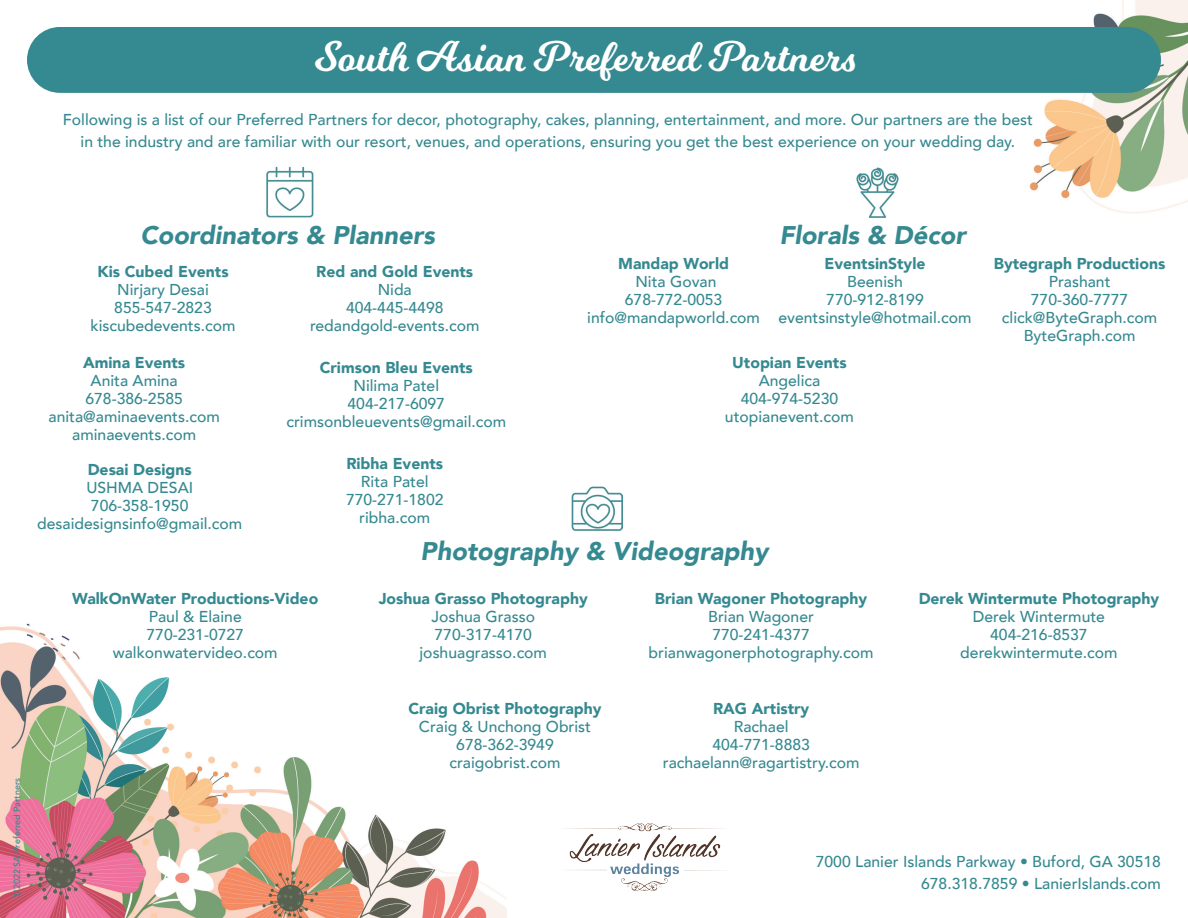
<style>
.page{position:relative;width:1188px;height:918px;background:#fff}
.page>*{position:absolute;margin:0;border:0;box-sizing:border-box;transform-origin:0 0}
.t1{font:42px "Milkshake";color:#fff}
.t2{font:italic 900 25.5px "Avenir";color:#358990}
.t3{font:500 15.75px/18px "Avenir";color:#358990;text-align:center}
.t4{font:900 15.75px/18px "Avenir";color:#358990;text-align:center}
.t5{font:500 9px "Avenir";color:#358990}
.s1{font-weight:900}
.s2{font-weight:500}
</style>
<div class="page">
<img style="left:1029px;top:0;width:159px;height:213px">
<div style="left:27px;top:27px;width:1134px;height:66px;background:#358990;border-radius:33px"></div>
<img style="left:856px;top:167px;width:43px;height:51px">
<img style="left:266px;top:166px;width:48px;height:52px">
<img style="left:571px;top:486px;width:51px;height:45px">
<img style="left:0;top:623px;width:506px;height:295px">
<img style="left:566px;top:823px;width:157px;height:68px">
<p class="t1" style="left:314px;top:27px;width:542px">South Asian Preferred Partners</p>
<p class="t3" style="left:63px;top:107px;width:972px;line-height:22.5px">Following is a list of our Preferred Partners for decor, photography, cakes, planning, entertainment, and more. Our partners are the best in the industry and are familiar with our resort, venues, and operations, ensuring you get the best experience on your wedding day.</p>
<p class="t5" style="left:9px;top:898px;width:121px;rotate:-90deg">3/2022 SA Preferred Partners</p>
<p class="t2" style="left:140px;top:214px;width:296px">Coordinators &amp; Planners</p>
<p class="t4" style="left:97px;top:262px;width:133px">Kis Cubed Events</p>
<p class="t3" style="left:91px;top:280px;width:147px">Nirjary Desai<br>855-547-2823 kiscubedevents.com</p>
<p class="t4" style="left:83px;top:353px;width:104px">Amina Events</p>
<p class="t3" style="left:49px;top:370px;width:173px">Anita Amina<br>678-386-2585 anita@aminaevents.com aminaevents.com</p>
<p class="t4" style="left:88px;top:460px;width:106px">Desai Designs</p>
<p class="t3" style="left:37px;top:477px;width:207px">USHMA DESAI<br>706-358-1950 desaidesignsinfo@gmail.com</p>
<p class="t4" style="left:316px;top:262px;width:158px">Red and Gold Events</p>
<p class="t3" style="left:310px;top:280px;width:171px">Nida<br>404-445-4498 redandgold-events.com</p>
<p class="t4" style="left:320px;top:358px;width:155px">Crimson Bleu Events</p>
<p class="t3" style="left:286px;top:376px;width:221px">Nilima Patel<br>404-217-6097 crimsonbleuevents@gmail.com</p>
<p class="t4" style="left:346px;top:454px;width:98px">Ribha Events</p>
<p class="t3" style="left:346px;top:471px;width:99px">Rita Patel<br>770-271-1802 ribha.com</p>
<p class="t2" style="left:779px;top:214px;width:188px">Florals &amp; Décor</p>
<p class="t4" style="left:618px;top:254px;width:112px">Mandap World</p>
<p class="t4" style="left:825px;top:254px;width:102px">EventsinStyle</p>
<p class="t3" style="left:635px;top:272px;width:83px">Nita Govan</p>
<p class="t3" style="left:847px;top:272px;width:57px">Beenish</p>
<p class="t3" style="left:625px;top:290px;width:99px">678-772-0053</p>
<p class="t3" style="left:587px;top:290px;width:386px;text-align:left;text-indent:239px">770-912-8199 info@mandapworld.com eventsinstyle@hotmail.com</p>
<p class="t4" style="left:732px;top:353px;width:116px">Utopian Events</p>
<p class="t3" style="left:725px;top:371px;width:130px">Angelica<br>404-974-5230 utopianevent.com</p>
<p class="t4" style="left:994px;top:254px;width:173px">Bytegraph Productions</p>
<p class="t3" style="left:1002px;top:272px;width:157px">Prashant<br>770-360-7777 click@ByteGraph.com<br>ByteGraph.com</p>
<p class="t3" style="left:72px;top:589px;width:247px"><span class="s1">WalkOnWater Productions-Video<br></span>Paul &amp; Elaine<br>770-231-0727 walkonwatervideo.com</p>
<p class="t2" style="left:421px;top:530px;width:349px">Photography &amp; Videography</p>
<p class="t3" style="left:379px;top:589px;width:211px"><span class="s1">Joshua Grasso Photography<br></span>Joshua Grasso<br>770-317-4170 joshuagrasso.com</p>
<p class="t3" style="left:655px;top:589px;width:214px"><span class="s1">Brian Wagoner Photography<br></span>Brian Wagoner<br>770-241-4377</p>
<p class="t3" style="left:919px;top:589px;width:242px"><span class="s1">Derek Wintermute Photography<br></span>Derek Wintermute<br>404-216-8537</p>
<p class="t3" style="left:649px;top:643px;width:226px">brianwagonerphotography.com</p>
<p class="t3" style="left:960px;top:643px;width:159px">derekwintermute.com</p>
<p class="t4" style="left:713px;top:699px;width:98px">RAG Artistry<br><span class="s2">Rachael</span></p>
<p class="t3" style="left:712px;top:735px;width:99px">404-771-8883</p>
<p class="t3" style="left:663px;top:753px;width:198px">rachaelann@ragartistry.com</p>
<p class="t3" style="left:408px;top:699px;width:195px"><span class="s1">Craig Obrist Photography<br></span>Craig &amp; Unchong Obrist<br>678-362-3949 craigobrist.com</p>
<p class="t3" style="left:816px;top:849px;width:347px;line-height:22.5px;text-align:right">7000 Lanier Islands Parkway • Buford, GA 30518<br>678.318.7859 • LanierIslands.com</p>
</div>
